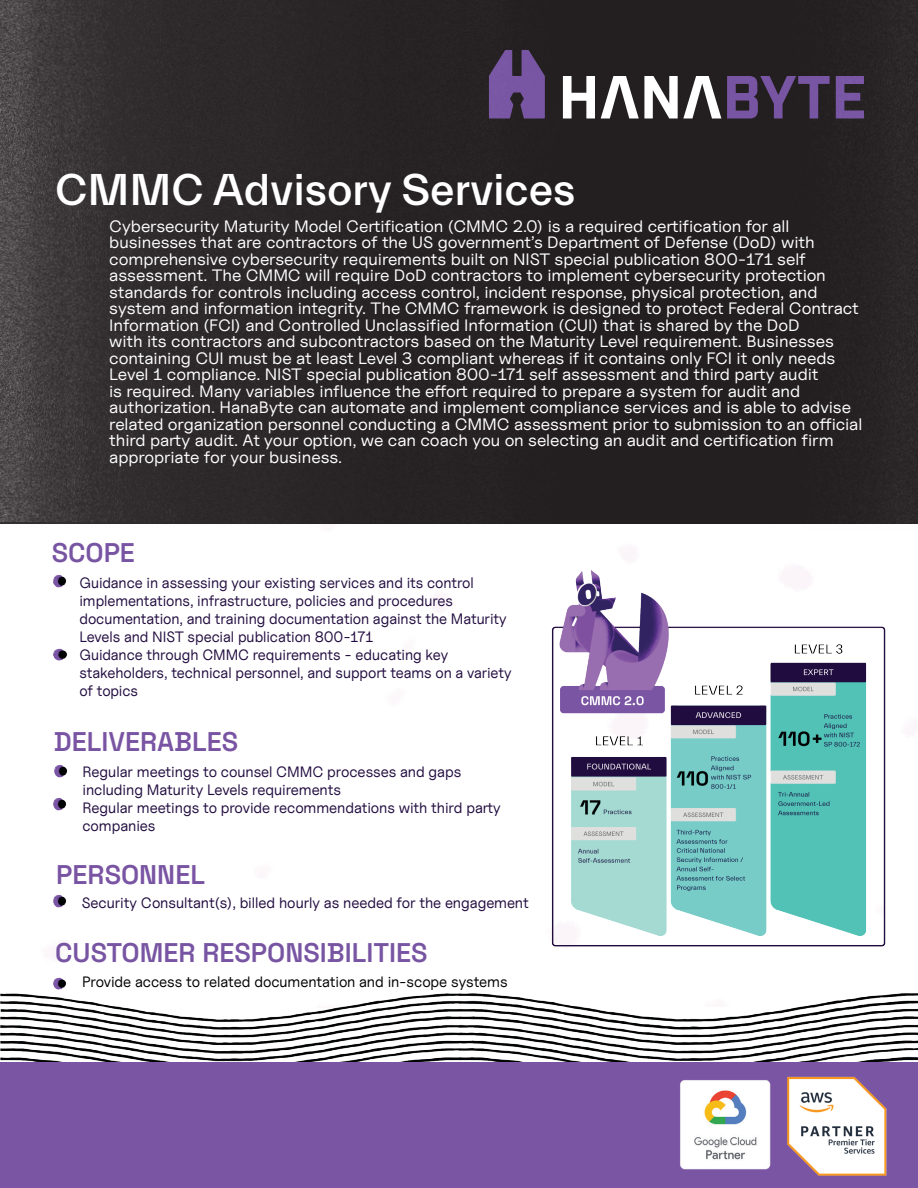
<style>
.page{position:relative;width:918px;height:1188px;background:#fff}
.page>*{position:absolute;margin:0;border:0;box-sizing:border-box;transform-origin:0 0}
.t1{font:500 45px "Everett";color:#fff}
.t2{font:600 27px "Space Grotesk";color:#7855a3}
.t3{font:600 27px "Space Grotesk";color:#7954a3}
.t4{font:16.5px/16.5px "Uncut Sans";letter-spacing:-.005em;color:#fff;scale:1.06 1}
.t5{font:15px/18px "Uncut Sans";letter-spacing:-.005em;color:#210c3f}
.t6{font:15px "Uncut Sans";letter-spacing:-.005em;color:#000}
</style>
<div class="page">
<img style="left:1px;top:993px;width:917px;height:70px">
<div style="left:0;top:1063px;width:918px;height:125px;background:#7a55a3"></div>
<img style="left:680px;top:1080px;width:91px;height:90px">
<div style="left:0;top:0;width:918px;height:523px;background:#231f20"></div>
<img style="left:787px;top:1076px;width:100px;height:100px">
<svg style="left:683px;top:76px;width:26px;height:42px"></svg>
<img style="left:0;top:0;width:680px;height:524px">
<img style="left:0;top:0;width:205px;height:522px">
<img style="left:709px;top:0;width:209px;height:524px">
<img style="left:54px;top:765px;width:13px;height:13px">
<img style="left:53px;top:798px;width:13px;height:13px">
<img style="left:53px;top:895px;width:13px;height:13px">
<img style="left:53px;top:977px;width:14px;height:13px">
<img style="left:53px;top:575px;width:13px;height:13px">
<img style="left:551px;top:570px;width:335px;height:377px">
<img style="left:53px;top:648px;width:14px;height:13px">
<p class="t1" style="left:55px;top:165px;width:522px">CMMC Advisory Services</p>
<p class="t4" style="left:109px;top:217px;width:712px">Cybersecurity Maturity Model Certification (CMMC 2.0) is a required certification for all businesses that are contractors of the US government’s Department of Defense (DoD) with comprehensive cybersecurity requirements built on NIST special publication 800-171 self assessment. The CMMC will require DoD contractors to implement cybersecurity protection standards for controls including access control, incident response, physical protection, and system and information integrity. The CMMC framework is designed to protect Federal Contract Information (FCI) and Controlled Unclassified Information (CUI) that is shared by the DoD<br>with its contractors and subcontractors based on the Maturity Level requirement. Businesses containing CUI must be at least Level 3 compliant whereas if it contains only FCI it only needs Level 1 compliance. NIST special publication 800-171 self assessment and third party audit<br>is required. Many variables influence the effort required to prepare a system for audit and authorization. HanaByte can automate and implement compliance services and is able to advise related organization personnel conducting a CMMC assessment prior to submission to an official third party audit. At your option, we can coach you on selecting an audit and certification firm appropriate for your business.</p>
<p class="t2" style="left:52px;top:533px;width:85px">SCOPE</p>
<p class="t5" style="left:79px;top:574px;width:429px;text-indent:-27px">• Guidance in assessing your existing services and its control implementations, infrastructure, policies and procedures documentation, and training documentation against the Maturity Levels and NIST special publication 800-171</p>
<p class="t5" style="left:79px;top:646px;width:434px;text-indent:-27px">• Guidance through CMMC requirements - educating key stakeholders, technical personnel, and support teams on a variety of topics</p>
<p class="t3" style="left:54px;top:722px;width:186px">DELIVERABLES</p>
<p class="t5" style="left:82px;top:762px;width:381px;text-indent:-27px">• Regular meetings to counsel CMMC processes and gaps including Maturity Levels requirements</p>
<p class="t5" style="left:82px;top:798px;width:420px;text-indent:-27px">• Regular meetings to provide recommendations with third party companies</p>
<p class="t3" style="left:56px;top:854px;width:150px">PERSONNEL</p>
<p class="t5" style="left:55px;top:894px;width:475px">• Security Consultant(s), billed hourly as needed for the engagement</p>
<p class="t2" style="left:55px;top:933px;width:374px">CUSTOMER RESPONSIBILITIES</p>
<p class="t6" style="left:55px;top:972px;width:454px">• Provide access to related documentation and in-scope systems</p>
</div>
